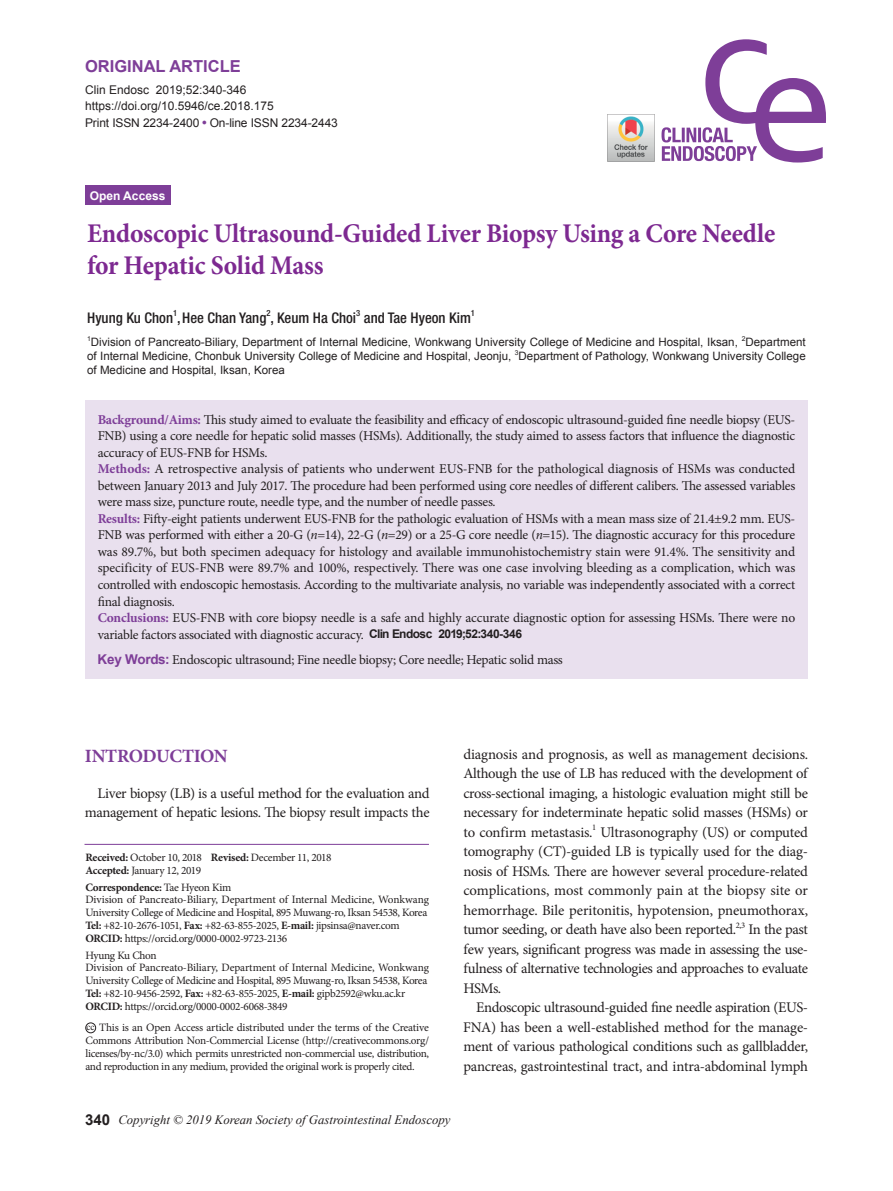
<style>
.page{position:relative;width:893px;height:1191px;background:#fff}
.page>*{position:absolute;margin:0;border:0;box-sizing:border-box;transform-origin:0 0}
.t1{font:700 27px/32.4px "Minion Pro";letter-spacing:-.01em;color:#7d2991;scale:.95 1}
.t2{font:700 18.75px "Minion Pro";letter-spacing:-.02em;color:#7e3e98}
.t3{font:700 16.5px "Arial";color:#7e3e98}
.t4{font:14.7px/19.5px "Minion Pro";letter-spacing:-.025em;color:#231f20;text-align:justify}
.t5{font:500 condensed 14.7px "Helvetica Neue";color:#231f20}
.t6{font:13.5px/16.5px "Minion Pro";letter-spacing:-.02em;color:#231f20}
.t7{font:italic 12.75px "Times New Roman";color:#231f20}
.t8{font:12px/16px "Arial";color:#231f20}
.t9{font:700 12px "Arial";color:#fff}
.t10{font:11.55px "Arial";color:#231f20}
.t11{font:11.25px/12.8px "Minion Pro";letter-spacing:-.03em;color:#231f20}
.t12{font:500 condensed 8.55px "Helvetica Neue";color:#231f20}
.t13{font:8.55px "Minion Pro";color:#231f20}
.t14{font:6.75px "Arial";color:#231f20}
.s1{font-family:"Helvetica";font-stretch:condensed;color:#7e3e98}
.s2{font-weight:700;color:#7e3e98}
.s3{font-style:italic}
.s4{font-family:"Arial";font-weight:700;font-size:12px}
.s5{font-family:"Arial";font-weight:700;color:#7e3e98}
.s6{font-weight:700}
.s7{font-family:"Times New Roman";font-size:9.3px}
.s8{font-family:"Arial";font-weight:700;font-style:normal;font-size:15px}
</style>
<div class="page">
<svg style="left:661px;top:39px;width:165px;height:123px"></svg>
<div style="left:85px;top:400px;width:723px;height:278px;background:#e9e0ee"></div>
<div style="left:85px;top:186px;width:85px;height:19px;background:#7e3e98"></div>
<div style="left:86px;top:1022px;width:10px;height:10px;border:1px solid #231f20;border-radius:50%"></div>
<hr style="left:85px;top:844px;width:344px;height:1px;background:#7e3e98">
<img style="left:608px;top:116px;width:46px;height:46px">
<p class="t3" style="left:85px;top:56px;width:157px">ORIGINAL ARTICLE</p>
<p class="t8" style="left:85px;top:82px;width:254px">Clin Endosc 2019;52:340-346 https://doi.org/10.5946/ce.2018.175<br>Print ISSN 2234-2400 <span class="s1">•</span> On-line ISSN 2234-2443</p>
<p class="t9" style="left:90px;top:187px;width:77px">Open Access</p>
<h1 class="t1" style="left:87px;top:217px;width:726px">Endoscopic Ultrasound-Guided Liver Biopsy Using a Core Needle for Hepatic Solid Mass</h1>
<p class="t5" style="left:87px;top:309px;width:271px">Hyung Ku Chon ,Hee Chan Yang , Keum Ha Choi</p>
<p class="t12" style="left:173px;top:307px;width:6px">1</p>
<p class="t12" style="left:266px;top:307px;width:6px">2</p>
<p class="t12" style="left:356px;top:307px;width:6px">3</p>
<p class="t5" style="left:364px;top:309px;width:109px">and Tae Hyeon Kim</p>
<p class="t12" style="left:471px;top:307px;width:6px">1</p>
<p class="t14" style="left:87px;top:334px;width:5px">1</p>
<p class="t10" style="left:91px;top:335px;width:648px">Division of Pancreato-Biliary, Department of Internal Medicine, Wonkwang University College of Medicine and Hospital, Iksan,</p>
<p class="t14" style="left:742px;top:334px;width:5px">2</p>
<p class="t10" style="left:745px;top:335px;width:62px">Department</p>
<p class="t10" style="left:87px;top:348px;width:426px">of Internal Medicine, Chonbuk University College of Medicine and Hospital, Jeonju,</p>
<p class="t14" style="left:515px;top:348px;width:5px">3</p>
<p class="t10" style="left:519px;top:348px;width:289px">Department of Pathology, Wonkwang University College</p>
<p class="t10" style="left:87px;top:362px;width:199px">of Medicine and Hospital, Iksan, Korea</p>
<p class="t6" style="left:98px;top:411px;width:699px"><span class="s2">Background/Aims:</span> This study aimed to evaluate the feasibility and efficacy of endoscopic ultrasound-guided fine needle biopsy (EUS-FNB) using a core needle for hepatic solid masses (HSMs). Additionally, the study aimed to assess factors that influence the diagnostic accuracy of EUS-FNB for HSMs.<br><span class="s2">Methods:</span> A retrospective analysis of patients who underwent EUS-FNB for the pathological diagnosis of HSMs was conducted between January 2013 and July 2017. The procedure had been performed using core needles of different calibers. The assessed variables were mass size, puncture route, needle type, and the number of needle passes.<br><span class="s2">Results:</span> Fifty-eight patients underwent EUS-FNB for the pathologic evaluation of HSMs with a mean mass size of 21.4±9.2 mm. EUS-FNB was performed with either a 20-G (<span class="s3">n</span>=14), 22-G (<span class="s3">n</span>=29) or a 25-G core needle (<span class="s3">n</span>=15). The diagnostic accuracy for this procedure was 89.7%, but both specimen adequacy for histology and available immunohistochemistry stain were 91.4%. The sensitivity and specificity of EUS-FNB were 89.7% and 100%, respectively. There was one case involving bleeding as a complication, which was controlled with endoscopic hemostasis. According to the multivariate analysis, no variable was independently associated with a correct final diagnosis.<br><span class="s2">Conclusions:</span> EUS-FNB with core biopsy needle is a safe and highly accurate diagnostic option for assessing HSMs. There were no variable factors associated with diagnostic accuracy. <span class="s4">Clin Endosc 2019;52:340-346</span></p>
<p class="t6" style="left:98px;top:651px;width:467px"><span class="s5">Key Words:</span> Endoscopic ultrasound; Fine needle biopsy; Core needle; Hepatic solid mass</p>
<h2 class="t2" style="left:85px;top:743px;width:141px">Introduction</h2>
<p class="t4" style="left:85px;top:783px;width:346px;text-align:right">Liver biopsy (LB) is a useful method for the evaluation and management of hepatic lesions. The biopsy result impacts the</p>
<p class="t11" style="left:85px;top:851px;width:247px"><span class="s6">Received:</span> October 10, 2018 <span class="s6">Revised:</span> December 11, 2018<br><span class="s6">Accepted:</span> January 12, 2019</p>
<p class="t11" style="left:85px;top:880px;width:345px"><span class="s6">Correspondence:</span> Tae Hyeon Kim<br>Division of Pancreato-Biliary, Department of Internal Medicine, Wonkwang University College of Medicine and Hospital, 895 Muwang-ro, Iksan 54538, Korea <span class="s6">Tel:</span> +82-10-2676-1051, <span class="s6">Fax:</span> +82-63-855-2025, <span class="s6">E-mail:</span> jipsinsa@naver.com <span class="s6">ORCID:</span> https://orcid.org/0000-0002-9723-2136</p>
<p class="t11" style="left:85px;top:948px;width:345px">Hyung Ku Chon<br>Division of Pancreato-Biliary, Department of Internal Medicine, Wonkwang University College of Medicine and Hospital, 895 Muwang-ro, Iksan 54538, Korea <span class="s6">Tel:</span> +82-10-9456-2592, <span class="s6">Fax:</span> +82-63-855-2025, <span class="s6">E-mail:</span> gipb2592@wku.ac.kr <span class="s6">ORCID:</span> https://orcid.org/0000-0002-6068-3849</p>
<p class="t11" style="left:85px;top:1020px;width:345px;text-align:justify"><span class="s7">cc</span> This is an Open Access article distributed under the terms of the Creative Commons Attribution Non-Commercial License (http://creativecommons.org/ licenses/by-nc/3.0) which permits unrestricted non-commercial use, distribution, and reproduction in any medium, provided the original work is properly cited.</p>
<p class="t4" style="left:463px;top:744px;width:346px">diagnosis and prognosis, as well as management decisions.<br>Although the use of LB has reduced with the development of cross-sectional imaging, a histologic evaluation might still be necessary for indeterminate hepatic solid masses (HSMs) or to confirm metastasis.</p>
<p class="t13" style="left:592px;top:821px;width:6px">1</p>
<p class="t4" style="left:463px;top:822px;width:346px;text-indent:137px">Ultrasonography (US) or computed tomography (CT)-guided LB is typically used for the diag&shy;nosis of HSMs. There are however several procedure-related complications, most commonly pain at the biopsy site or hemorrhage. Bile peritonitis, hypotension, pneumothorax, tumor seeding, or death have also been reported.</p>
<p class="t13" style="left:736px;top:919px;width:11px">2,3</p>
<p class="t4" style="left:463px;top:920px;width:346px;text-indent:285px">In the past few years, significant progress was made in assessing the use&shy;fulness of alternative technologies and approaches to evaluate HSMs.</p>
<p class="t4" style="left:463px;top:998px;width:346px;text-indent:13px">Endoscopic ultrasound-guided fine needle aspiration (EUS-FNA) has been a well-established method for the manage&shy;ment of various pathological conditions such as gallbladder, pancreas, gastrointestinal tract, and intra-abdominal lymph</p>
<p class="t7" style="left:85px;top:1110px;width:367px"><span class="s8">340</span> Copyright © 2019 Korean Society of Gastrointestinal Endoscopy</p>
</div>
